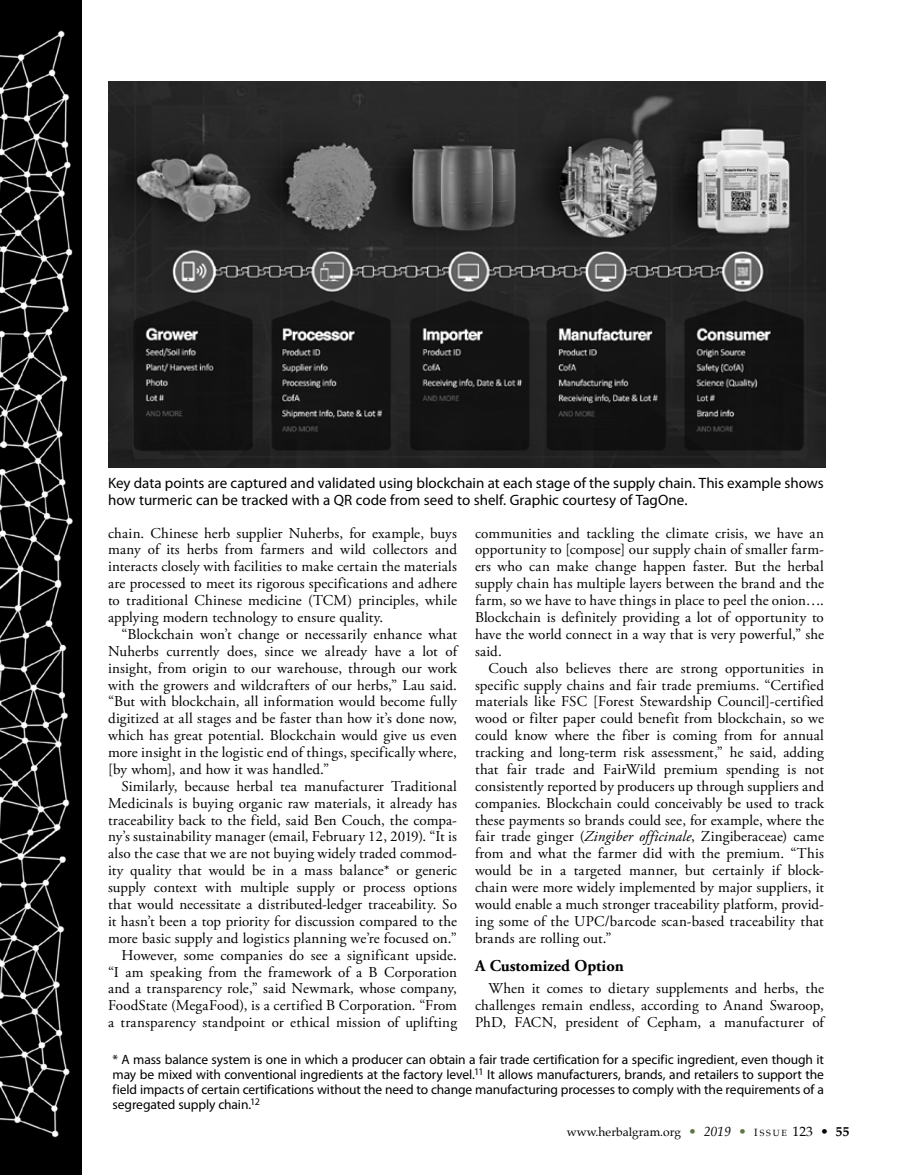
<style>
.page{position:relative;width:905px;height:1175px;background:#fff}
.page>*{position:absolute;margin:0;border:0;box-sizing:border-box;transform-origin:0 0}
.t1{font:700 16.5px "Adobe Garamond Pro";color:#000}
.t2{font:15px/16.8px "Adobe Garamond Pro";letter-spacing:.01em;color:#000;text-align:justify}
.t3{font:15px/16.8px "Myriad Pro";color:#000}
.t4{font:13.5px/15px "Myriad Pro";letter-spacing:-.01em;color:#000;text-align:justify}
.t5{font:12px "Palatino";color:#000}
.s1{font-style:italic}
.s2{font-size:13.5px;color:#5c7644}
.s3{font-style:italic;font-size:13.5px}
.s4{font-size:10.5px}
.s5{font-size:9px}
.s6{font-size:13.5px}
.s7{font-weight:700;font-size:13.5px}
</style>
<div class="page">
<img style="left:0;top:0;width:81px;height:1174px">
<img style="left:108px;top:81px;width:717px;height:386px">
<p class="t3" style="left:108px;top:475px;width:717px">Key data points are captured and validated using blockchain at each stage of the supply chain. This example shows how turmeric can be tracked with a QR code from seed to shelf. Graphic courtesy of TagOne.</p>
<p class="t2" style="left:108px;top:525px;width:350px">chain. Chinese herb supplier Nuherbs, for example, buys many of its herbs from farmers and wild collectors and interacts closely with facilities to make certain the materials are processed to meet its rigorous specifications and adhere to traditional Chinese medicine (TCM) principles, while applying modern technology to ensure quality.</p>
<p class="t2" style="left:108px;top:626px;width:350px;text-indent:14px">“Blockchain won’t change or necessarily enhance what Nuherbs currently does, since we already have a lot of insight, from origin to our warehouse, through our work with the growers and wildcrafters of our herbs,” Lau said. “But with blockchain, all information would become fully digitized at all stages and be faster than how it’s done now, which has great potential. Blockchain would give us even more insight in the logistic end of things, specifically where, [by whom], and how it was handled.”</p>
<p class="t2" style="left:108px;top:778px;width:350px;text-align:right">Similarly, because herbal tea manufacturer Traditional Medicinals is buying organic raw materials, it already has traceability back to the field, said Ben Couch, the compa&shy;ny’s sustainability manager (email, February 12, 2019). “It is also the case that we are not buying widely traded commod&shy;ity quality that would be in a mass balance* or generic supply context with multiple supply or process options that would necessitate a distributed-ledger traceability. So it hasn’t been a top priority for discussion compared to the more basic supply and logistics planning we’re focused on.” However, some companies do see a significant upside. “I am speaking from the framework of a B Corporation and a transparency role,” said Newmark, whose company, FoodState (MegaFood), is a certified B Corporation. “From a transparency standpoint or ethical mission of uplifting</p>
<p class="t2" style="left:475px;top:525px;width:350px">communities and tackling the climate crisis, we have an opportunity to [compose] our supply chain of smaller farm&shy;ers who can make change happen faster. But the herbal supply chain has multiple layers between the brand and the farm, so we have to have things in place to peel the onion….<br>Blockchain is definitely providing a lot of opportunity to have the world connect in a way that is very powerful,” she said.</p>
<p class="t2" style="left:475px;top:660px;width:350px;text-indent:14px">Couch also believes there are strong opportunities in specific supply chains and fair trade premiums. “Certified materials like FSC [Forest Stewardship Council]-certified wood or filter paper could benefit from blockchain, so we could know where the fiber is coming from for annual tracking and long-term risk assessment,” he said, adding that fair trade and FairWild premium spending is not consistently reported by producers up through suppliers and companies. Blockchain could conceivably be used to track these payments so brands could see, for example, where the fair trade ginger (<span class="s1">Zingiber officinale</span>, Zingiberaceae) came from and what the farmer did with the premium. “This would be in a targeted manner, but certainly if block&shy;chain were more widely implemented by major suppliers, it would enable a much stronger traceability platform, provid&shy;ing some of the UPC/barcode scan-based traceability that brands are rolling out.”</p>
<p class="t1" style="left:475px;top:956px;width:150px">A Customized Option</p>
<p class="t2" style="left:475px;top:980px;width:350px;text-indent:14px">When it comes to dietary supplements and herbs, the challenges remain endless, according to Anand Swaroop, PhD, FACN, president of Cepham, a manufacturer of</p>
<p class="t4" style="left:112px;top:1051px;width:713px">* A mass balance system is one in which a producer can obtain a fair trade certification for a specific ingredient, even though it may be mixed with conventional ingredients at the factory level.<sup>11</sup> It allows manufacturers, brands, and retailers to support the field impacts of certain certifications without the need to change manufacturing processes to comply with the requirements of a segregated supply chain.<sup>12</sup></p>
<p class="t5" style="left:566px;top:1122px;width:284px">www.herbalgram.org <span class="s2">•</span> <span class="s3">2019</span> <span class="s2">•</span> <span class="s4">I</span> <span class="s5">S S U E</span> <span class="s6">123 •</span> <span class="s7">55</span></p>
</div>
